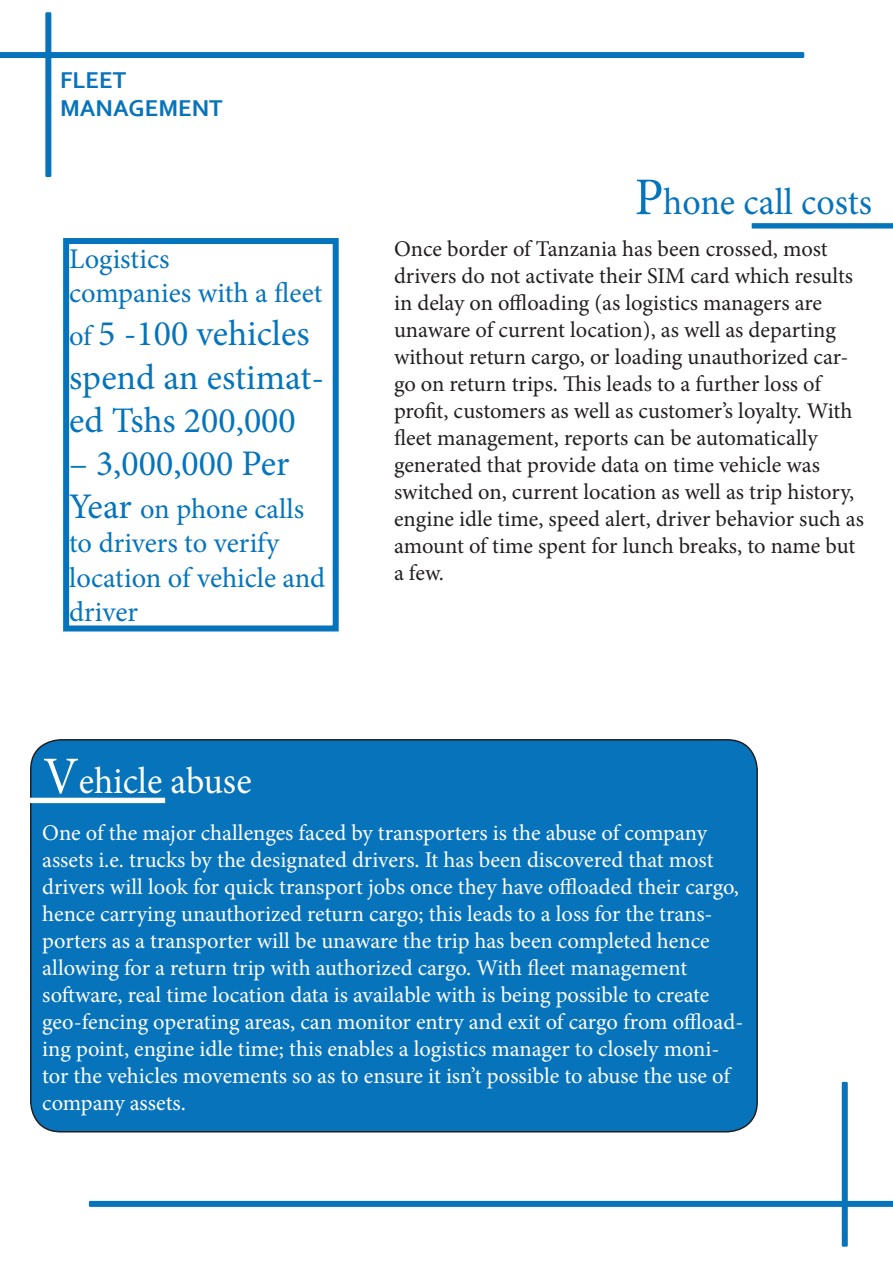
<style>
.page{position:relative;width:893px;height:1263px;background:#fff}
.page>*{position:absolute;margin:0;border:0;box-sizing:border-box;transform-origin:0 0}
.t1{font:37.5px "Minion Pro";color:#0574bc;scale:.96 1}
.t2{font:37.5px "Minion Pro";letter-spacing:-.005em;color:#fff;scale:.96 1}
.t3{font:36px/43.2px "Minion Pro";color:#0574bc}
.t4{font:28.5px/34.2px "Minion Pro";color:#0574bc}
.t5{font:700 24px/28.8px "Corbel";color:#0773bb}
.t6{font:22.5px/27px "Minion Pro";color:#fff}
.t7{font:22.5px/27px "Minion Pro";letter-spacing:-.005em;color:#231f20}
.s1{font-size:28.5px}
.s2{font-size:36px}
.s3{font-size:53.1px}
</style>
<div class="page">
<div style="left:45px;top:12px;width:6px;height:165px;background:#0773bb;border-radius:2px"></div>
<svg style="left:0;top:52px;width:804px;height:6px;background:#0874bb"></svg>
<div style="left:842px;top:1082px;width:6px;height:165px;background:#0773bb;border-radius:2px"></div>
<svg style="left:89px;top:1201px;width:804px;height:6px;background:#0a75bc"></svg>
<div style="left:31px;top:740px;width:726px;height:392px;background:#0773bb;border-radius:30px"></div>
<div style="left:30px;top:739px;width:728px;height:393px;border:2px solid #231f20;border-radius:30px"></div>
<div style="left:63px;top:238px;width:276px;height:393px;border:6px solid #0574bc"></div>
<svg style="left:751px;top:223px;width:142px;height:6px"></svg>
<svg style="left:30px;top:795px;width:136px;height:10px"></svg>
<p class="t5" style="left:60px;top:65px;width:164px">FLEET<br>MANAGEMENT</p>
<p class="t4" style="left:69px;top:242px;width:102px">Logistics</p>
<p class="t4" style="left:69px;top:276px;width:255px">companies with a fleet</p>
<p class="t3" style="left:69px;top:312px;width:257px"><span class="s1">of</span> 5 -100 vehicles spend an estimat&shy;ed Tshs 200,000</p>
<p class="t3" style="left:69px;top:442px;width:222px">– 3,000,000 Per</p>
<p class="t4" style="left:69px;top:492px;width:258px"><span class="s2">Year</span> on phone calls to drivers to verify location of vehicle and driver</p>
<p class="t2" style="left:43px;top:756px;width:219px"><span class="s3">V</span>ehicle abuse</p>
<p class="t1" style="left:635px;top:177px;width:249px"><span class="s3">P</span>hone call costs</p>
<p class="t7" style="left:394px;top:236px;width:471px">Once border of Tanzania has been crossed, most drivers do not activate their SIM card which results in delay on offloading (as logistics managers are unaware of current location), as well as departing without return cargo, or loading unauthorized car&shy;go on return trips. This leads to a further loss of profit, customers as well as customer’s loyalty. With fleet management, reports can be automatically generated that provide data on time vehicle was switched on, current location as well as trip history, engine idle time, speed alert, driver behavior such as amount of time spent for lunch breaks, to name but a few.</p>
<p class="t6" style="left:42px;top:819px;width:703px">One of the major challenges faced by transporters is the abuse of company assets i.e. trucks by the designated drivers. It has been discovered that most drivers will look for quick transport jobs once they have offloaded their cargo, hence carrying unauthorized return cargo; this leads to a loss for the trans&shy;porters as a transporter will be unaware the trip has been completed hence allowing for a return trip with authorized cargo. With fleet management software, real time location data is available with is being possible to create geo-fencing operating areas, can monitor entry and exit of cargo from offload&shy;ing point, engine idle time; this enables a logistics manager to closely moni&shy;tor the vehicles movements so as to ensure it isn’t possible to abuse the use of company assets.</p>
</div>
